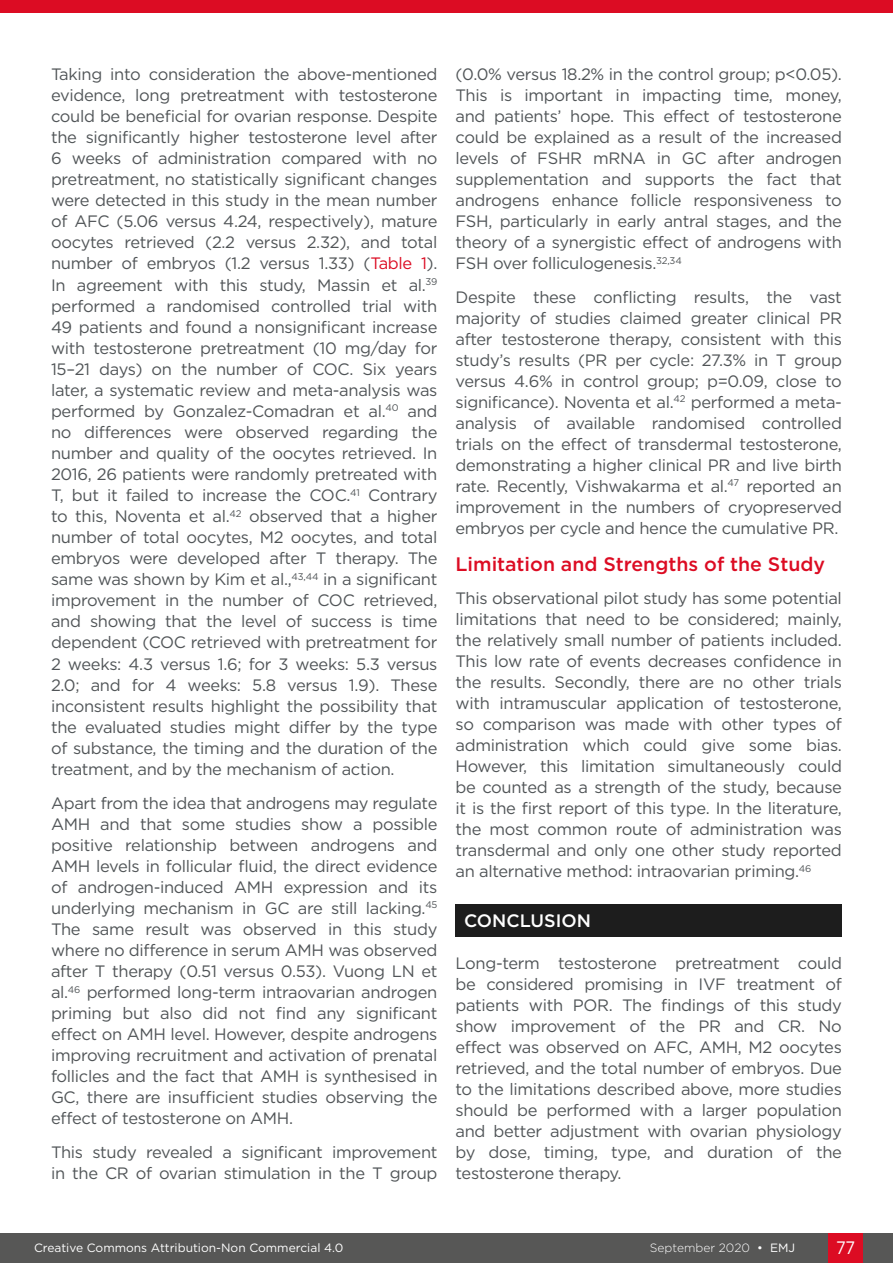
<style>
.page{position:relative;width:893px;height:1263px;background:#fff}
.page>*{position:absolute;margin:0;border:0;box-sizing:border-box;transform-origin:0 0}
.H2__Heading_2{font:500 19.5px "Gotham";color:#dc0c23}
.H1__Heading_1{font:500 18px "Gotham";color:#fff}
.t1{font:18px "Gotham";color:#fff;scale:.9 1}
.Body_Text{font:16.5px/21px "Gotham";letter-spacing:-.02em;color:#515558;text-align:justify}
.t2{font:12px "Gotham";color:#fff}
.t3{font:300 12px "Gotham";color:#fff}
.s1{color:#dc0c23}
.s2{font-weight:400}
</style>
<div class="page">
<div style="left:0;top:1233px;width:893px;height:30px;background:#575756"></div>
<div style="left:829px;top:1233px;width:34px;height:30px;background:#dc0c23"></div>
<div style="left:455px;top:904px;width:387px;height:33px;background:#1d1d1d"></div>
<div style="left:0;top:0;width:893px;height:13px;background:#dc0c23"></div>
<p class="Body_Text" style="left:51px;top:63px;width:388px">Taking into consideration the above-mentioned evidence, long pretreatment with testosterone could be beneficial for ovarian response. Despite the significantly higher testosterone level after 6 weeks of administration compared with no pretreatment, no statistically significant changes were detected in this study in the mean number of AFC (5.06 versus 4.24, respectively), mature oocytes retrieved (2.2 versus 2.32), and total number of embryos (1.2 versus 1.33) (<span class="s1">Table 1</span>).<br>In agreement with this study, Massin et al.<sup>39 </sup>performed a randomised controlled trial with 49 patients and found a nonsignificant increase with testosterone pretreatment (10 mg/day for 15–21 days) on the number of COC. Six years later, a systematic review and meta-analysis was performed by Gonzalez-Comadran et al.<sup>40</sup> and no differences were observed regarding the number and quality of the oocytes retrieved. In 2016, 26 patients were randomly pretreated with T, but it failed to increase the COC.<sup>41</sup> Contrary to this, Noventa et al.<sup>42</sup> observed that a higher number of total oocytes, M2 oocytes, and total embryos were developed after T therapy. The same was shown by Kim et al.,<sup>43,44</sup> in a significant improvement in the number of COC retrieved, and showing that the level of success is time dependent (COC retrieved with pretreatment for 2 weeks: 4.3 versus 1.6; for 3 weeks: 5.3 versus 2.0; and for 4 weeks: 5.8 versus 1.9). These inconsistent results highlight the possibility that the evaluated studies might differ by the type of substance, the timing and the duration of the treatment, and by the mechanism of action.</p>
<p class="Body_Text" style="left:51px;top:792px;width:388px">Apart from the idea that androgens may regulate AMH and that some studies show a possible positive relationship between androgens and AMH levels in follicular fluid, the direct evidence of androgen-induced AMH expression and its underlying mechanism in GC are still lacking.<sup>45<br></sup>The same result was observed in this study where no difference in serum AMH was observed after T therapy (0.51 versus 0.53). Vuong LN et al.<sup>46</sup> performed long-term intraovarian androgen priming but also did not find any significant effect on AMH level. However, despite androgens improving recruitment and activation of prenatal follicles and the fact that AMH is synthesised in GC, there are insufficient studies observing the effect of testosterone on AMH.</p>
<p class="Body_Text" style="left:51px;top:1141px;width:388px">This study revealed a significant improvement in the CR of ovarian stimulation in the T group</p>
<p class="Body_Text" style="left:455px;top:63px;width:388px">(0.0% versus 18.2% in the control group; p&lt;0.05).<br>This is important in impacting time, money, and patients’ hope. This effect of testosterone could be explained as a result of the increased levels of FSHR mRNA in GC after androgen supplementation and supports the fact that androgens enhance follicle responsiveness to FSH, particularly in early antral stages, and the theory of a synergistic effect of androgens with FSH over folliculogenesis.<sup>32,34</sup></p>
<p class="Body_Text" style="left:455px;top:286px;width:388px">Despite these conflicting results, the vast majority of studies claimed greater clinical PR after testosterone therapy, consistent with this study’s results (PR per cycle: 27.3% in T group versus 4.6% in control group; p=0.09, close to significance). Noventa et al.<sup>42</sup> performed a meta&shy;analysis of available randomised controlled trials on the effect of transdermal testosterone, demonstrating a higher clinical PR and live birth rate. Recently, Vishwakarma et al.<sup>47</sup> reported an improvement in the numbers of cryopreserved embryos per cycle and hence the cumulative PR.</p>
<p class="H2__Heading_2" style="left:455px;top:551px;width:371px">Limitation and Strengths of the Study</p>
<p class="Body_Text" style="left:455px;top:588px;width:388px">This observational pilot study has some potential limitations that need to be considered; mainly, the relatively small number of patients included.<br>This low rate of events decreases confidence in the results. Secondly, there are no other trials with intramuscular application of testosterone, so comparison was made with other types of administration which could give some bias.<br>However, this limitation simultaneously could be counted as a strength of the study, because it is the first report of this type. In the literature, the most common route of administration was transdermal and only one other study reported an alternative method: intraovarian priming.<sup>46</sup></p>
<p class="H1__Heading_1" style="left:464px;top:909px;width:128px">CONCLUSION</p>
<p class="Body_Text" style="left:455px;top:952px;width:388px">Long-term testosterone pretreatment could be considered promising in IVF treatment of patients with POR. The findings of this study show improvement of the PR and CR. No effect was observed on AFC, AMH, M2 oocytes retrieved, and the total number of embryos. Due to the limitations described above, more studies should be performed with a larger population and better adjustment with ovarian physiology by dose, timing, type, and duration of the testosterone therapy.</p>
<p class="t2" style="left:34px;top:1240px;width:311px">Creative Commons Attribution-Non Commercial 4.0</p>
<p class="t3" style="left:650px;top:1240px;width:147px">September 2020 <span class="s2">• EMJ</span></p>
<p class="t1" style="left:836px;top:1236px;width:23px">77</p>
</div>
